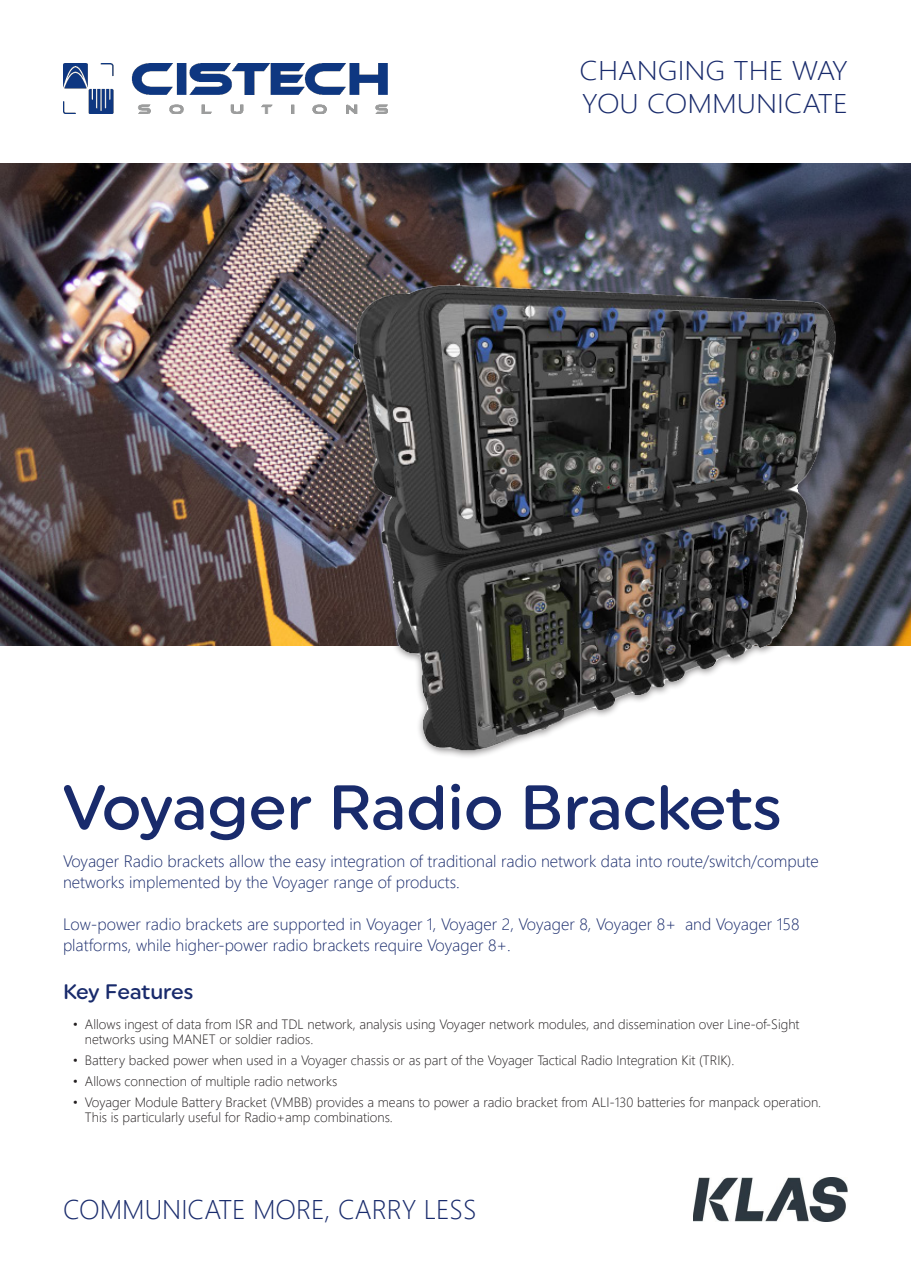
<style>
.page{position:relative;width:911px;height:1281px;background:#fff}
.page>*{position:absolute;margin:0;border:0;box-sizing:border-box;transform-origin:0 0}
.t1{font:500 63px "Uniform Rounded";color:#192b6c}
.t2{font:300 27px/33px "Segoe UI";color:#192b6c;scale:1.1 1}
.t3{font:300 27px "Segoe UI";color:#192b6c}
.Second_Page_Heading{font:500 21px "Uniform Rounded";letter-spacing:-.015em;color:#192b6c}
.t4{font:300 16.5px/21px "Segoe UI";color:#192b6c}
.t5{font:300 13.5px/15px "Segoe UI";color:#231f20}
</style>
<div class="page">
<img style="left:0;top:163px;width:911px;height:482px">
<img style="left:343px;top:278px;width:505px;height:479px">
<img style="left:63px;top:63px;width:325px;height:51px">
<img style="left:693px;top:1177px;width:154px;height:44px">
<p class="t2" style="left:580px;top:51px;width:246px">CHANGING THE WAY<br>YOU COMMUNICATE</p>
<p class="t1" style="left:63px;top:770px;width:720px">Voyager Radio Brackets</p>
<p class="t4" style="left:63px;top:849px;width:757px">Voyager Radio brackets allow the easy integration of traditional radio network data into route/switch/compute networks implemented by the Voyager range of products.</p>
<p class="t4" style="left:63px;top:912px;width:738px">Low-power radio brackets are supported in Voyager 1, Voyager 2, Voyager 8, Voyager 8+ and Voyager 158 platforms, while higher-power radio brackets require Voyager 8+.</p>
<p class="Second_Page_Heading" style="left:63px;top:979px;width:132px">Key Features</p>
<p class="t5" style="left:85px;top:1015px;width:716px;text-indent:-12px">• Allows ingest of data from ISR and TDL network, analysis using Voyager network modules, and dissemination over Line-of-Sight networks using MANET or soldier radios.</p>
<p class="t5" style="left:73px;top:1051px;width:663px">• Battery backed power when used in a Voyager chassis or as part of the Voyager Tactical Radio Integration Kit (TRIK).</p>
<p class="t5" style="left:73px;top:1072px;width:266px">• Allows connection of multiple radio networks</p>
<p class="t5" style="left:85px;top:1093px;width:738px;text-indent:-12px">• Voyager Module Battery Bracket (VMBB) provides a means to power a radio bracket from ALI-130 batteries for manpack operation.<br>This is particularly useful for Radio+amp combinations.</p>
<p class="t3" style="left:63px;top:1184px;width:415px">COMMUNICATE MORE, CARRY LESS</p>
</div>
